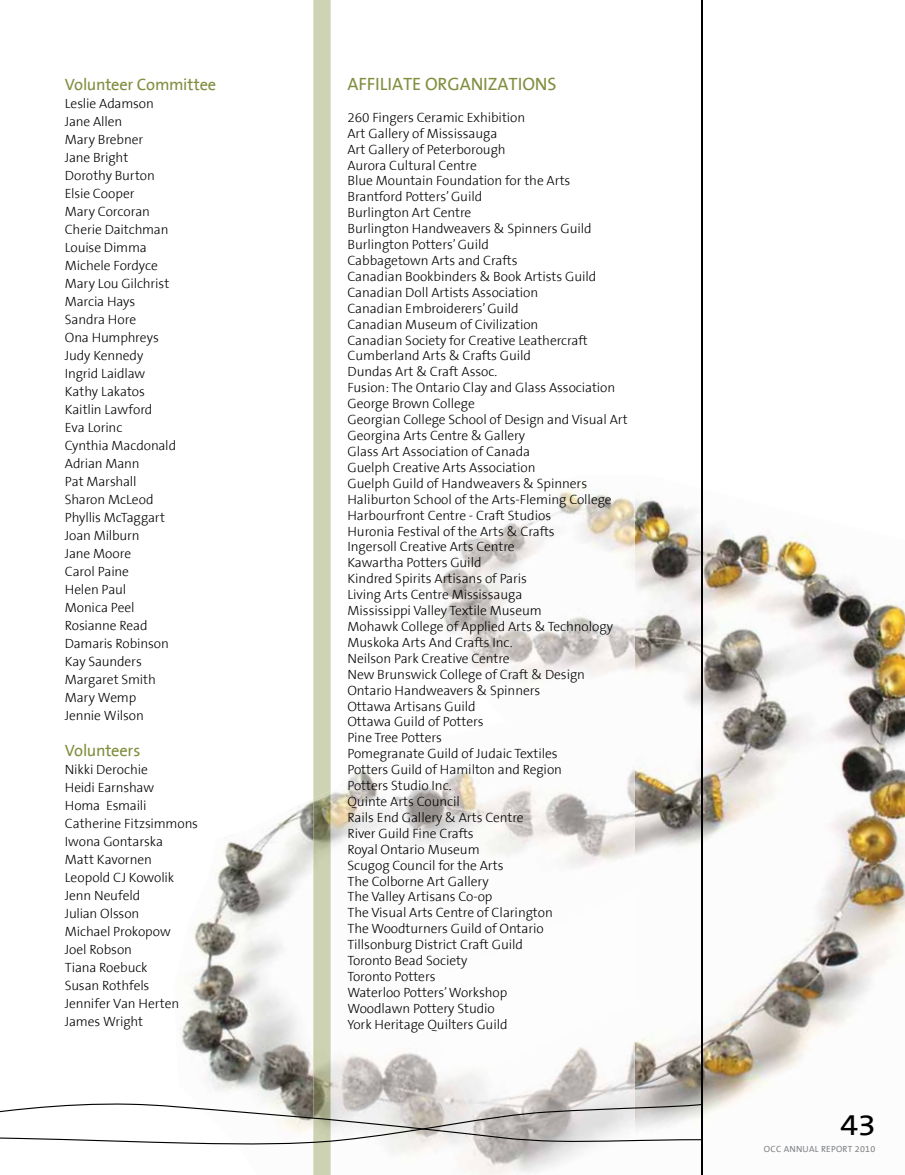
<style>
.page{position:relative;width:905px;height:1175px;background:#fff}
.page>*{position:absolute;margin:0;border:0;box-sizing:border-box;transform-origin:0 0}
.t1{font:30px "The Sans B5 Plain";color:#000;scale:1.1 1}
.t2{font:18px "The Sans B5 Plain";letter-spacing:-.005em;color:#818e3f}
.t3{font:16.5px "The Sans B5 Plain";letter-spacing:-.015em;color:#818e3f}
.t4{font:300 13.5px/15.9px "The Sans B3";letter-spacing:-.005em;color:#000}
.t5{font:9px "The Sans B5 Plain";letter-spacing:.025em;color:#808285}
</style>
<div class="page">
<img style="left:180px;top:475px;width:724px;height:699px">
<svg style="left:330px;top:0;width:85px;height:605px"></svg>
<img style="left:415px;top:475px;width:219px;height:130px">
<img style="left:330px;top:605px;width:304px;height:192px">
<img style="left:330px;top:797px;width:127px;height:377px">
<img style="left:372px;top:776px;width:262px;height:147px">
<img style="left:330px;top:923px;width:112px;height:251px">
<img style="left:414px;top:890px;width:220px;height:193px">
<img style="left:330px;top:1048px;width:57px;height:126px">
<img style="left:457px;top:1004px;width:177px;height:170px">
<img style="left:506px;top:1153px;width:128px;height:21px">
<hr style="left:701px;top:0;width:1px;height:1174px;background:#000">
<div style="left:313px;top:0;width:17px;height:791px;background:#ced4b3"></div>
<img style="left:313px;top:791px;width:17px;height:383px">
<svg style="left:0;top:1083px;width:701px;height:70px"></svg>
<p class="t3" style="left:65px;top:76px;width:153px">VOLUNTEER COMMITTEE</p>
<p class="t4" style="left:65px;top:95px;width:113px;line-height:18px">Leslie adamson<br>Jane allen<br>mary Brebner<br>Jane Bright dorothy Burton elsie Cooper<br>mary Corcoran<br>Cherie daitchman<br>Louise dimma michele fordyce mary Lou gilchrist marcia hays sandra hore<br>ona humphreys<br>Judy Kennedy ingrid Laidlaw<br>Kathy Lakatos<br>Kaitlin Lawford<br>eva Lorinc<br>Cynthia macdonald adrian mann<br>pat marshall sharon mcLeod phyllis mctaggart<br>Joan milburn<br>Jane moore<br>Carol paine<br>helen paul<br>monica peel rosianne read damaris robinson<br>Kay saunders margaret smith mary Wemp<br>Jennie Wilson</p>
<p class="t3" style="left:65px;top:742px;width:77px">VOLUNTEERS</p>
<p class="t4" style="left:65px;top:761px;width:135px;line-height:18px">nikki derochie<br>heidi earnshaw<br>homa esmaili<br>Catherine fitzsimmons iwona gontarska<br>matt Kavornen<br>Leopold CJ Kowolik<br>Jenn neufeld<br>Julian olsson<br>michael prokopow<br>Joel robson<br>tiana roebuck<br>susan rothfels<br>Jennifer Van herten<br>James Wright</p>
<p class="t2" style="left:347px;top:75px;width:211px">AFFILIATE ORGANIZATIONS</p>
<p class="t4" style="left:347px;top:110px;width:282px">260 fingers Ceramic exhibition<br>art gallery of mississauga<br>art gallery of peterborough<br>aurora Cultural Centre<br>Blue mountain foundation for the arts<br>Brantford potters’ guild<br>Burlington art Centre<br>Burlington handweavers &amp; spinners guild<br>Burlington potters’ guild<br>Cabbagetown arts and Crafts<br>Canadian Bookbinders &amp; Book artists guild<br>Canadian doll artists association<br>Canadian embroiderers’ guild<br>Canadian museum of Civilization<br>Canadian society for Creative Leathercraft<br>Cumberland arts &amp; Crafts guild<br>dundas art &amp; Craft assoc.<br>fusion: the ontario Clay and glass association george Brown College<br>georgian College school of design and Visual art georgina arts Centre &amp; gallery<br>glass art association of Canada<br>guelph Creative arts association<br>guelph guild of handweavers &amp; spinners haliburton school of the arts-fleming College harbourfront Centre - Craft studios<br>huronia festival of the arts &amp; Crafts<br>ingersoll Creative arts Centre<br>Kawartha potters guild<br>Kindred spirits artisans of paris<br>Living arts Centre mississauga<br>mississippi Valley textile museum<br>mohawk College of applied arts &amp; technology muskoka arts and Crafts inc.<br>neilson park Creative Centre<br>new Brunswick College of Craft &amp; design ontario handweavers &amp; spinners<br>ottawa artisans guild<br>ottawa guild of potters<br>pine tree potters<br>pomegranate guild of Judaic textiles<br>potters guild of hamilton and region<br>potters studio inc.<br>Quinte arts Council<br>rails end gallery &amp; arts Centre<br>river guild fine Crafts<br>royal ontario museum<br>scugog Council for the arts<br>the Colborne art gallery<br>the Valley artisans Co-op<br>the Visual arts Centre of Clarington<br>the Woodturners guild of ontario<br>tillsonburg district Craft guild<br>toronto Bead society<br>toronto potters<br>Waterloo potters’ Workshop<br>Woodlawn pottery studio<br>York heritage Quilters guild</p>
<p class="t1" style="left:840px;top:1109px;width:34px">43</p>
<p class="t5" style="left:764px;top:1144px;width:113px">OCC ANNUAL REPORT 2010</p>
</div>
